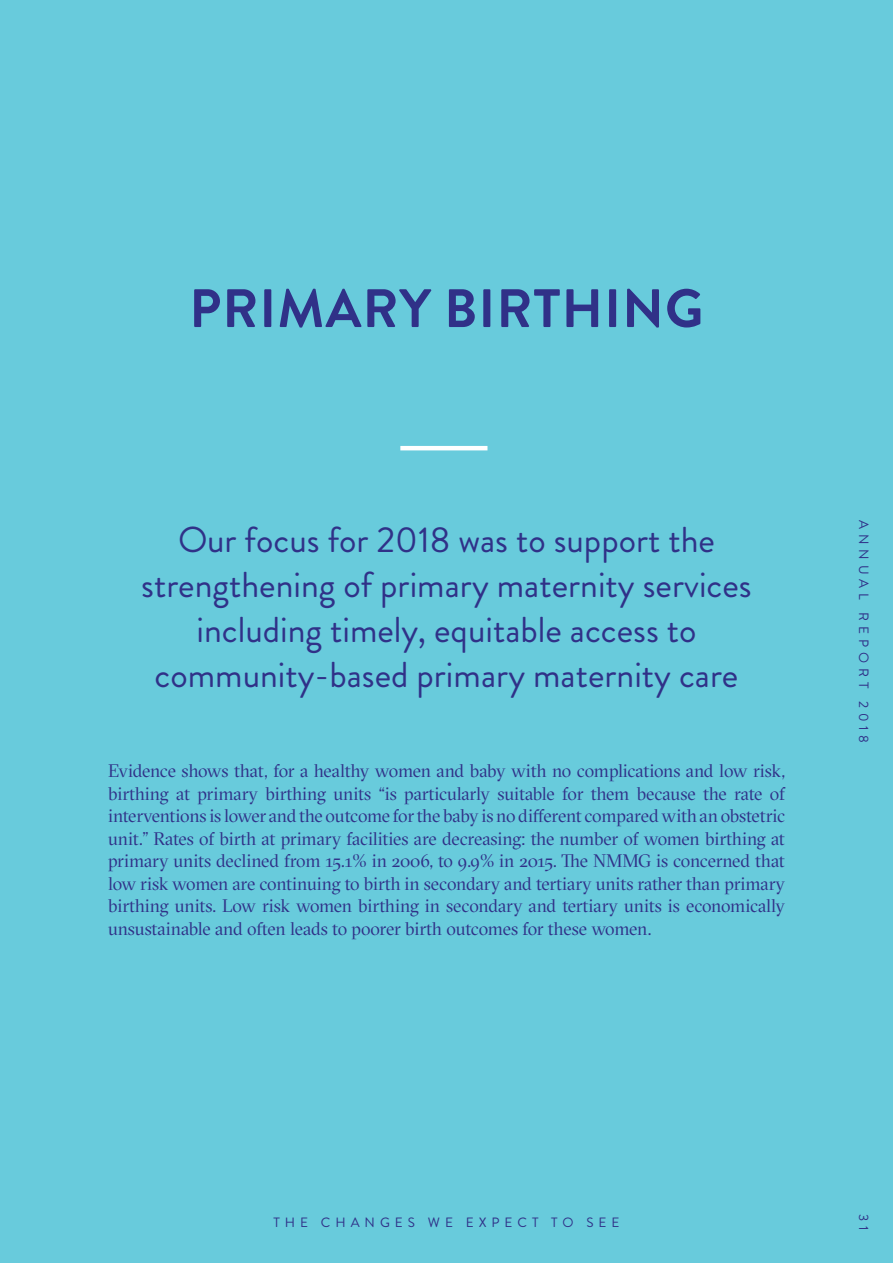
<style>
.page{position:relative;width:893px;height:1263px;background:#68cbdc}
.page>*{position:absolute;margin:0;border:0;box-sizing:border-box;transform-origin:0 0}
.t1{font:700 54px "Brandon Grotesque";letter-spacing:.02em;color:#303188}
.t2{font:36px/45px "Brandon Grotesque";color:#303188;text-align:center}
.t3{font:18px/22.5px "GT Sectra Fine";letter-spacing:-.015em;color:#303188;text-align:justify}
.t4{font:13.5px "Brandon Grotesque";letter-spacing:.37em;color:#303188}
</style>
<div class="page">
<hr style="left:400px;top:446px;width:87px;height:4px;background:#fff">
<h1 class="t1" style="left:189px;top:271px;width:516px">PRIMARY BIRTHING</h1>
<h2 class="t2" style="left:141px;top:518px;width:612px">Our focus for 2018 was to support the strengthening of primary maternity services including timely, equitable access to community-based primary maternity care</h2>
<p class="t3" style="left:108px;top:759px;width:678px">Evidence shows that, for a healthy women and baby with no complications and low risk, birthing at primary birthing units “is particularly suitable for them because the rate of interventions is lower and the outcome for the baby is no different compared with an obstetric unit.” Rates of birth at primary facilities are decreasing: the number of women birthing at primary units declined from 15.1% in 2006, to 9.9% in 2015. The NMMG is concerned that low risk women are continuing to birth in secondary and tertiary units rather than primary birthing units. Low risk women birthing in secondary and tertiary units is economically unsustainable and often leads to poorer birth outcomes for these women.</p>
<p class="t4" style="left:873px;top:520px;width:225px;rotate:90deg">ANNUAL REPORT 2018</p>
<p class="t4" style="left:273px;top:1213px;width:348px">THE CHANGES WE EXPECT TO SEE</p>
<p class="t4" style="left:873px;top:1214px;width:18px;rotate:90deg">3 1</p>
</div>
